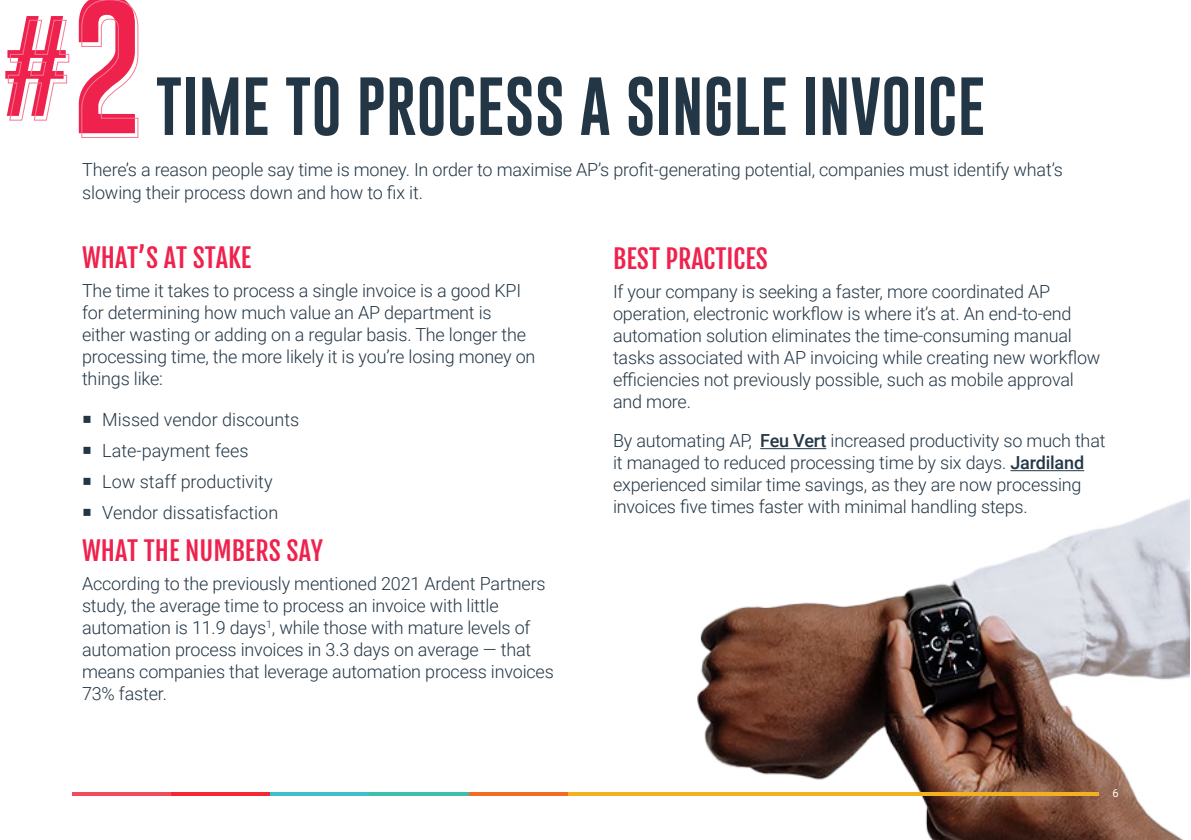
<style>
.page{position:relative;width:1191px;height:840px;background:#fff}
.page>*{position:absolute;margin:0;border:0;box-sizing:border-box;transform-origin:0 0}
.t1{font:104px "Gobold";color:#ef224d}
.t2{font:60px "Gobold";color:#233645}
.t3{font:26px "Fjalla One";color:#ef224d}
.t4{font:300 18px/22px "Roboto";letter-spacing:-.01em;color:#243746}
.t5{font:300 18px/30.8px "Roboto";color:#233645}
.t6{font:11px "Roboto";color:#fff}
.s1{font-size:141.2px}
.s2{font-weight:500}
</style>
<div class="page">
<img style="left:698px;top:499px;width:491px;height:340px">
<svg style="left:72px;top:792px;width:99px;height:3px"></svg>
<svg style="left:171px;top:792px;width:99px;height:3px"></svg>
<svg style="left:270px;top:792px;width:100px;height:3px"></svg>
<svg style="left:370px;top:792px;width:99px;height:3px"></svg>
<svg style="left:469px;top:792px;width:99px;height:3px"></svg>
<svg style="left:568px;top:791px;width:530px;height:4px;fill:#f3b120"></svg>
<hr style="left:760px;top:448px;width:66px;height:1px;background:#243746">
<hr style="left:1010px;top:470px;width:74px;height:1px;background:#243746">
<h1 class="t1" style="left:1px;top:-1px;width:144px">#<span class="s1">2</span></h1>
<h2 class="t2" style="left:155px;top:68px;width:831px">TIME TO PROCESS A SINGLE INVOICE</h2>
<p class="t4" style="left:82px;top:158px;width:982px">There’s a reason people say time is money. In order to maximise AP’s profit-generating potential, companies must identify what’s slowing their process down and how to fix it.</p>
<h3 class="t3" style="left:82px;top:242px;width:171px">WHAT’S AT STAKE</h3>
<p class="t4" style="left:82px;top:279px;width:455px">The time it takes to process a single invoice is a good KPI for determining how much value an AP department is either wasting or adding on a regular basis. The longer the processing time, the more likely it is you’re losing money on things like:</p>
<p class="t5" style="left:102px;top:403px;width:198px">Missed vendor discounts<br>Late-payment fees<br>Low staff productivity<br>Vendor dissatisfaction</p>
<h3 class="t3" style="left:82px;top:534px;width:242px">WHAT THE NUMBERS SAY</h3>
<p class="t4" style="left:82px;top:571px;width:473px">According to the previously mentioned 2021 Ardent Partners study, the average time to process an invoice with little automation is 11.9 days<sup>1</sup>, while those with mature levels of automation process invoices in 3.3 days on average — that means companies that leverage automation process invoices 73% faster.</p>
<h3 class="t3" style="left:613px;top:243px;width:156px">BEST PRACTICES</h3>
<p class="t4" style="left:613px;top:280px;width:489px">If your company is seeking a faster, more coordinated AP operation, electronic workflow is where it’s at. An end-to-end automation solution eliminates the time-consuming manual tasks associated with AP invoicing while creating new workflow efficiencies not previously possible, such as mobile approval and more.</p>
<p class="t4" style="left:613px;top:429px;width:494px">By automating AP, <span class="s2">Feu Vert</span> increased productivity so much that it managed to reduced processing time by six days. <span class="s2">Jardiland </span>experienced similar time savings, as they are now processing invoices five times faster with minimal handling steps.</p>
<p class="t6" style="left:1112px;top:784px;width:8px">6</p>
</div>
